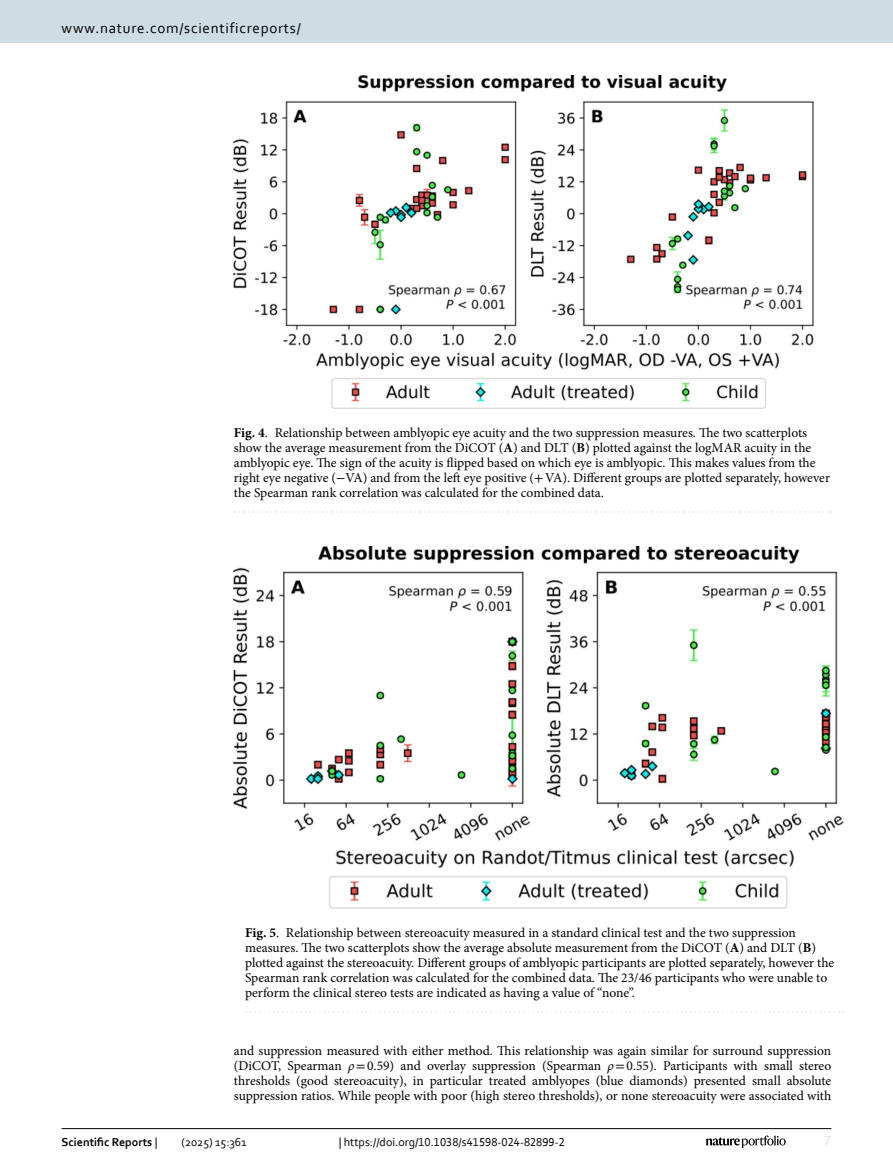
<style>
.page{position:relative;width:893px;height:1174px;background:#fff}
.page>*{position:absolute;margin:0;border:0;box-sizing:border-box;transform-origin:0 0}
.t1{font:15px "Corbel";letter-spacing:.05em;color:#000}
.t2{font:15px "Corbel";color:#d9e4eb}
.Figure_Caption{font:13.5px/15px "Minion Pro";letter-spacing:-.005em;color:#000}
.Body_Text_Indent{font:13.5px/15px "Minion Pro";color:#000;text-align:justify}
.t3{font:12px "Corbel";color:#000}
.t4{font:700 12px "Corbel";color:#000}
.s1{font-weight:700}
.s2{font-family:"STIX"}
.s3{font-style:italic}
.s4{font-weight:400}
</style>
<div class="page">
<img style="left:234px;top:546px;width:609px;height:363px">
<svg style="left:246px;top:1011px;width:597px;height:1px"></svg>
<img style="left:234px;top:76px;width:580px;height:333px">
<svg style="left:235px;top:511px;width:597px;height:2px"></svg>
<hr style="left:62px;top:1128px;width:769px;height:1px;background:#000">
<svg style="left:706px;top:1135px;width:80px;height:12px"></svg>
<div style="left:0;top:0;width:893px;height:43px;background:#cedde4"></div>
<p class="t1" style="left:62px;top:18px;width:241px">www.nature.com/scientificreports/</p>
<p class="Figure_Caption" style="left:234px;top:425px;width:598px"><span class="s1">Fig. 4</span>. Relationship between amblyopic eye acuity and the two suppression measures. The two scatterplots show the average measurement from the DiCOT (<span class="s1">A</span>) and DLT (<span class="s1">B</span>) plotted against the logMAR acuity in the amblyopic eye. The sign of the acuity is flipped based on which eye is amblyopic. This makes values from the right eye negative (<span class="s2">−</span>VA) and from the left eye positive (<span class="s2">+</span>VA). Different groups are plotted separately, however the Spearman rank correlation was calculated for the combined data.</p>
<p class="Figure_Caption" style="left:245px;top:925px;width:591px"><span class="s1">Fig. 5</span>. Relationship between stereoacuity measured in a standard clinical test and the two suppression measures. The two scatterplots show the average absolute measurement from the DiCOT (<span class="s1">A</span>) and DLT (<span class="s1">B</span>) plotted against the stereoacuity. Different groups of amblyopic participants are plotted separately, however the Spearman rank correlation was calculated for the combined data. The 23/46 participants who were unable to perform the clinical stereo tests are indicated as having a value of “none”.</p>
<p class="Body_Text_Indent" style="left:234px;top:1043px;width:599px">and suppression measured with either method. This relationship was again similar for surround suppression (DiCOT, Spearman <span class="s3">ρ</span><span class="s2">=</span>0.59) and overlay suppression (Spearman <span class="s3">ρ</span><span class="s2">=</span>0.55). Participants with small stereo thresholds (good stereoacuity), in particular treated amblyopes (blue diamonds) presented small absolute suppression ratios. While people with poor (high stereo thresholds), or none stereoacuity were associated with</p>
<p class="t4" style="left:62px;top:1134px;width:97px">Scientific Reports <span class="s4">|</span></p>
<p class="t3" style="left:181px;top:1134px;width:67px">(2025) 15:361</p>
<p class="t3" style="left:339px;top:1134px;width:228px">| https://doi.org/10.1038/s41598-024-82899-2</p>
<p class="t2" style="left:824px;top:1132px;width:9px">7</p>
</div>
